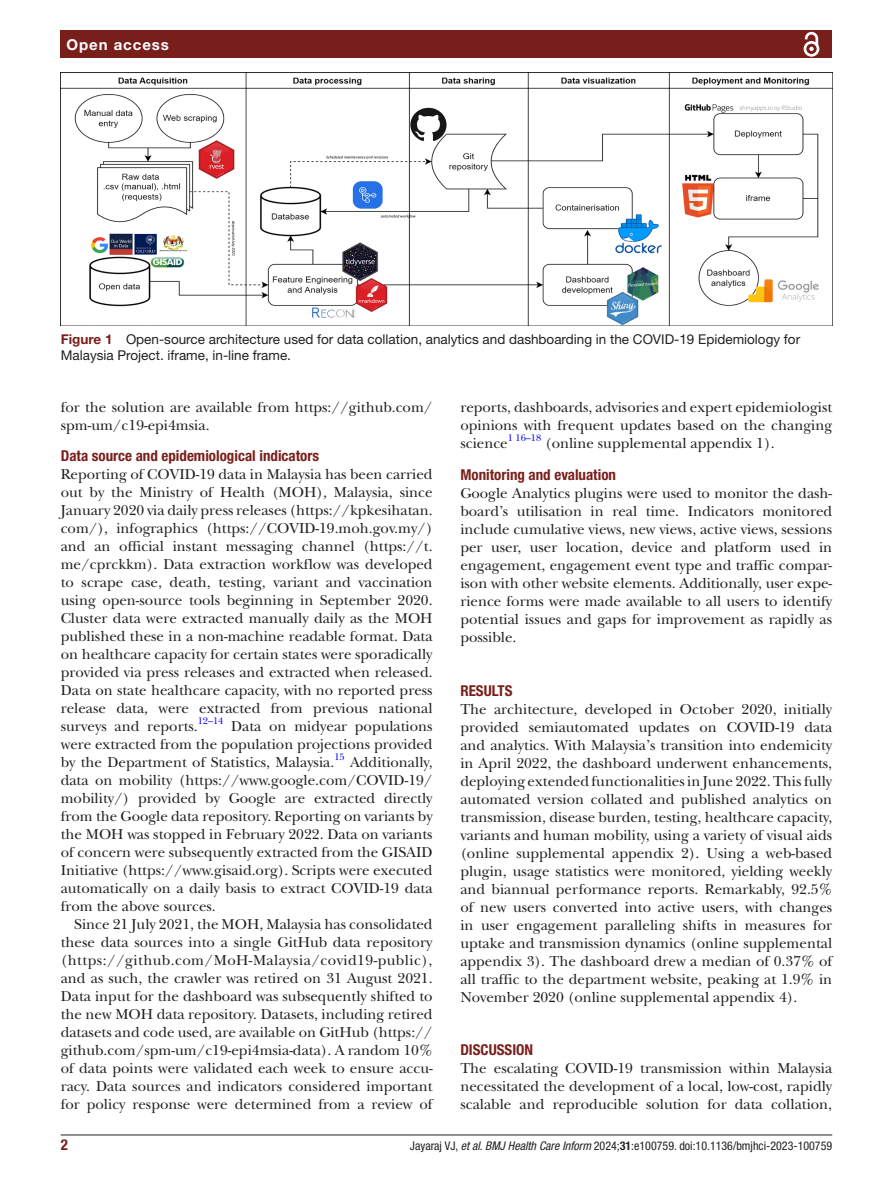
<style>
.page{position:relative;width:893px;height:1191px;background:#fff}
.page>*{position:absolute;margin:0;border:0;box-sizing:border-box;transform-origin:0 0}
.t1{font:15px/18px "New Baskerville";color:#231f20;text-align:justify}
.t2{font:700 condensed 15px "Helvetica Neue LT Std";color:#791f1b}
.t3{font:700 15px "Helvetica Neue LT Std";letter-spacing:.065em;color:#fff}
.t4{font:13.5px/16.2px "Helvetica Neue LT Std";color:#231f20}
.t5{font:condensed 12px "Helvetica Neue LT Std";color:#231f20}
.t6{font:9.9px "New Baskerville";color:#00f}
.s1{font-weight:700;color:#791f1b}
.s2{font-style:italic}
.s3{font-weight:700}
</style>
<div class="page">
<hr style="left:61px;top:1134px;width:771px;height:1px;background:#231f20">
<div style="left:61px;top:31px;width:771px;height:27px;background:#791f1b"></div>
<svg style="left:803px;top:31px;width:17px;height:26px"></svg>
<img style="left:61px;top:73px;width:771px;height:253px">
<p class="t3" style="left:66px;top:35px;width:104px">Open access</p>
<p class="t4" style="left:61px;top:330px;width:741px"><span class="s1">Figure 1</span> Open-source architecture used for data collation, analytics and dashboarding in the COVID-19 Epidemiology for<br>Malaysia Project. iframe, in-line frame.</p>
<p class="t1" style="left:61px;top:398px;width:373px">for the solution are available from https://github.com/ spm-um/c19-epi4msia.</p>
<p class="t2" style="left:61px;top:447px;width:260px">Data source and epidemiological indicators</p>
<p class="t1" style="left:61px;top:465px;width:373px">Reporting of COVID-19 data in Malaysia has been carried out by the Ministry of Health (MOH), Malaysia, since January 2020 via daily press releases (https://kpkesihatan. com/), infographics (https://COVID-19.moh.gov.my/) and an official instant messaging channel (https://t. me/cprckkm). Data extraction workflow was developed to scrape case, death, testing, variant and vaccination using open-source tools beginning in September 2020.<br>Cluster data were extracted manually daily as the MOH published these in a non-machine readable format. Data on healthcare capacity for certain states were sporadically provided via press releases and extracted when released.<br>Data on state healthcare capacity, with no reported press release data, were extracted from previous national surveys and reports.<sup>12–14</sup></p>
<p class="t1" style="left:61px;top:717px;width:373px;text-indent:170px">Data on midyear populations were extracted from the population projections provided by the Department of Statistics, Malaysia.</p>
<p class="t6" style="left:334px;top:751px;width:12px">15</p>
<p class="t1" style="left:61px;top:753px;width:373px;text-indent:289px">Additionally, data on mobility (https://www.google.com/COVID-19/ mobility/) provided by Google are extracted directly from the Google data repository. Reporting on variants by the MOH was stopped in February 2022. Data on variants of concern were subsequently extracted from the GISAID Initiative (https://www.gisaid.org). Scripts were executed automatically on a daily basis to extract COVID-19 data from the above sources.</p>
<p class="t1" style="left:61px;top:915px;width:373px;text-indent:14px">Since 21 July 2021, the MOH, Malaysia has consolidated these data sources into a single GitHub data repository (https://github.com/MoH-Malaysia/covid19-public), and as such, the crawler was retired on 31 August 2021.<br>Data input for the dashboard was subsequently shifted to the new MOH data repository. Datasets, including retired datasets and code used, are available on GitHub (https:// github.com/spm-um/c19-epi4msia-data). A random 10% of data points were validated each week to ensure accu&shy;racy. Data sources and indicators considered important for policy response were determined from a review of</p>
<p class="t1" style="left:460px;top:398px;width:373px">reports, dashboards, advisories and expert epidemiologist opinions with frequent updates based on the changing science</p>
<p class="t6" style="left:508px;top:432px;width:35px">1 16–18</p>
<p class="t1" style="left:545px;top:434px;width:231px">(online supplemental appendix 1).</p>
<p class="t2" style="left:460px;top:466px;width:157px">Monitoring and evaluation</p>
<p class="t1" style="left:460px;top:484px;width:373px">Google Analytics plugins were used to monitor the dash&shy;board’s utilisation in real time. Indicators monitored include cumulative views, new views, active views, sessions per user, user location, device and platform used in engagement, engagement event type and traffic compar&shy;ison with other website elements. Additionally, user expe&shy;rience forms were made available to all users to identify potential issues and gaps for improvement as rapidly as possible.</p>
<p class="t2" style="left:460px;top:681px;width:54px">RESULTS</p>
<p class="t1" style="left:460px;top:700px;width:373px">The architecture, developed in October 2020, initially provided semiautomated updates on COVID-19 data and analytics. With Malaysia’s transition into endemicity in April 2022, the dashboard underwent enhancements, deploying extended functionalities in June 2022. This fully automated version collated and published analytics on transmission, disease burden, testing, healthcare capacity, variants and human mobility, using a variety of visual aids (online supplemental appendix 2). Using a web-based plugin, usage statistics were monitored, yielding weekly and biannual performance reports. Remarkably, 92.5% of new users converted into active users, with changes in user engagement paralleling shifts in measures for uptake and transmission dynamics (online supplemental appendix 3). The dashboard drew a median of 0.37% of all traffic to the department website, peaking at 1.9% in November 2020 (online supplemental appendix 4).</p>
<p class="t2" style="left:460px;top:1041px;width:74px">DISCUSSION</p>
<p class="t1" style="left:460px;top:1059px;width:373px">The escalating COVID-19 transmission within Malaysia necessitated the development of a local, low-cost, rapidly scalable and reproducible solution for data collation,</p>
<p class="t2" style="left:61px;top:1135px;width:9px">2</p>
<p class="t5" style="left:410px;top:1138px;width:424px">Jayaraj VJ, <span class="s2">et al</span>. <span class="s2">BMJ Health Care Inform</span> 2024;<span class="s3">31</span>:e100759. doi:10.1136/bmjhci-2023-100759</p>
</div>
